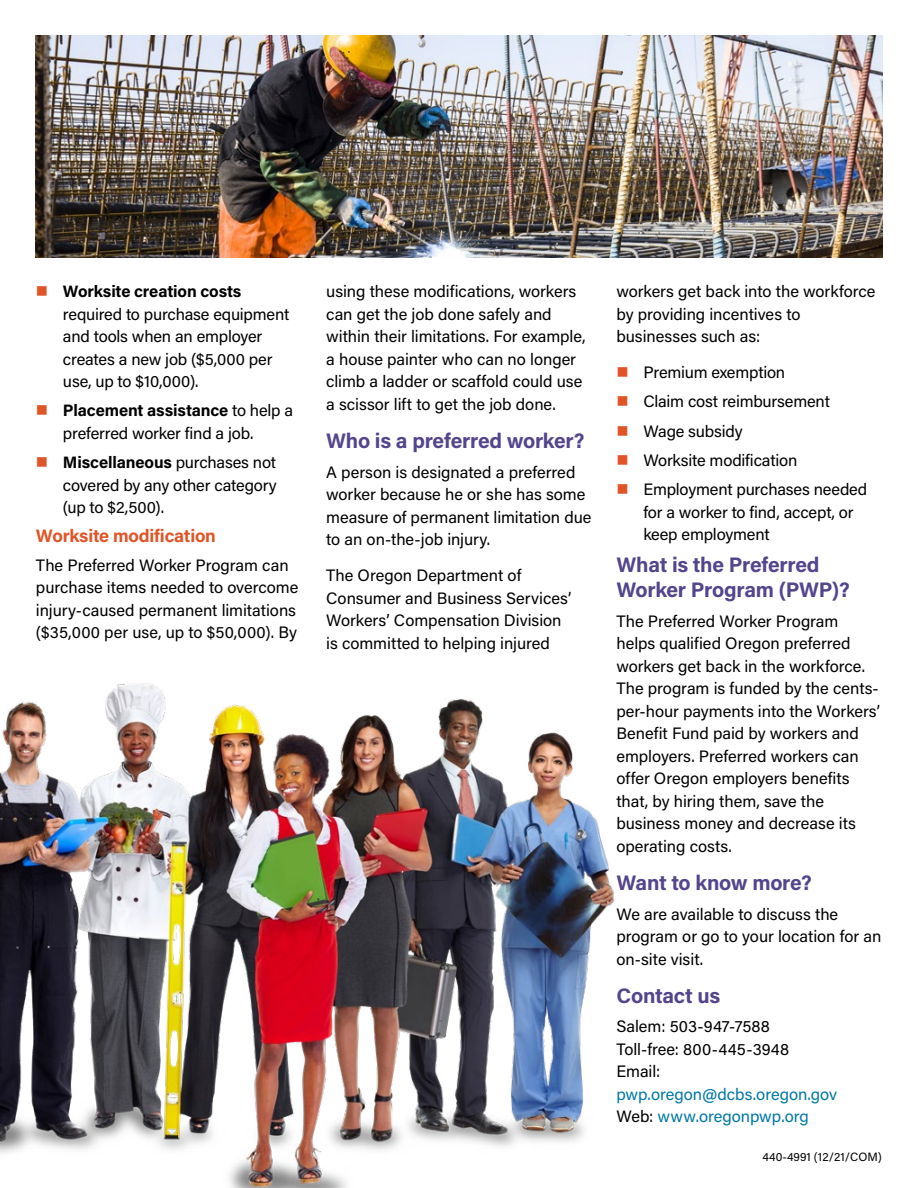
<style>
.page{position:relative;width:918px;height:1188px;background:#fff}
.page>*{position:absolute;margin:0;border:0;box-sizing:border-box;transform-origin:0 0}
.t1{font:700 21px/25.2px "Acumin Pro";letter-spacing:-.015em;color:#54458c}
.t2{font:700 18px "Acumin Pro";letter-spacing:-.01em;color:#e05527}
.text{font:16.5px/22.5px "Acumin Pro";color:#000}
.bullets__level_1{font:16.5px/22.5px "Acumin Pro";letter-spacing:-.01em;color:#000}
.t3{font:12px "Acumin Pro";letter-spacing:.005em;color:#000}
.s1{font-weight:700}
.s2{color:#0078a5}
</style>
<div class="page">
<img style="left:36px;top:36px;width:846px;height:221px">
<img style="left:0;top:683px;width:615px;height:505px">
<p class="bullets__level_1" style="left:63px;top:280px;width:228px"><span class="s1">Worksite creation costs </span>required to purchase equipment and tools when an employer creates a new job ($5,000 per use, up to $10,000).</p>
<p class="bullets__level_1" style="left:63px;top:399px;width:232px"><span class="s1">Placement assistance</span> to help a preferred worker find a job.</p>
<p class="bullets__level_1" style="left:63px;top:451px;width:215px;text-align:justify"><span class="s1">Miscellaneous</span> purchases not covered by any other category (up to $2,500).</p>
<h3 class="t2" style="left:36px;top:523px;width:181px">Worksite modification</h3>
<p class="text" style="left:36px;top:553px;width:264px">The Preferred Worker Program can purchase items needed to overcome injury-caused permanent limitations ($35,000 per use, up to $50,000). By</p>
<p class="text" style="left:326px;top:280px;width:261px">using these modifications, workers can get the job done safely and within their limitations. For example, a house painter who can no longer climb a ladder or scaffold could use a scissor lift to get the job done.</p>
<h2 class="t1" style="left:326px;top:428px;width:260px">Who is a preferred worker?</h2>
<p class="text" style="left:326px;top:460px;width:267px">A person is designated a preferred worker because he or she has some measure of permanent limitation due to an on-the-job injury.</p>
<p class="text" style="left:326px;top:563px;width:247px">The Oregon Department of<br>Consumer and Business Services’<br>Workers’ Compensation Division is committed to helping injured</p>
<p class="text" style="left:616px;top:280px;width:261px">workers get back into the workforce by providing incentives to businesses such as:</p>
<p class="bullets__level_1" style="left:643px;top:361px;width:143px">Premium exemption</p>
<p class="bullets__level_1" style="left:643px;top:390px;width:188px">Claim cost reimbursement</p>
<p class="bullets__level_1" style="left:643px;top:419px;width:101px">Wage subsidy</p>
<p class="bullets__level_1" style="left:643px;top:448px;width:156px">Worksite modification</p>
<p class="bullets__level_1" style="left:643px;top:478px;width:225px">Employment purchases needed for a worker to find, accept, or keep employment</p>
<h2 class="t1" style="left:616px;top:551px;width:235px">What is the Preferred<br>Worker Program (PWP)?</h2>
<p class="text" style="left:616px;top:609px;width:265px">The Preferred Worker Program helps qualified Oregon preferred workers get back in the workforce.<br>The program is funded by the cents&shy;per-hour payments into the Workers’<br>Benefit Fund paid by workers and employers. Preferred workers can offer Oregon employers benefits that, by hiring them, save the business money and decrease its operating costs.</p>
<h2 class="t1" style="left:616px;top:869px;width:197px">Want to know more?</h2>
<p class="text" style="left:616px;top:902px;width:267px">We are available to discuss the program or go to your location for an on-site visit.</p>
<h2 class="t1" style="left:616px;top:982px;width:105px">Contact us</h2>
<p class="text" style="left:616px;top:1015px;width:222px">Salem: 503-947-7588<br>Toll-free: 800-445-3948<br>Email: <span class="s2">pwp.oregon@dcbs.oregon.gov<br></span>Web: <span class="s2">www.oregonpwp.org</span></p>
<p class="t3" style="left:762px;top:1148px;width:121px">440-4991 (12/21/COM)</p>
</div>
